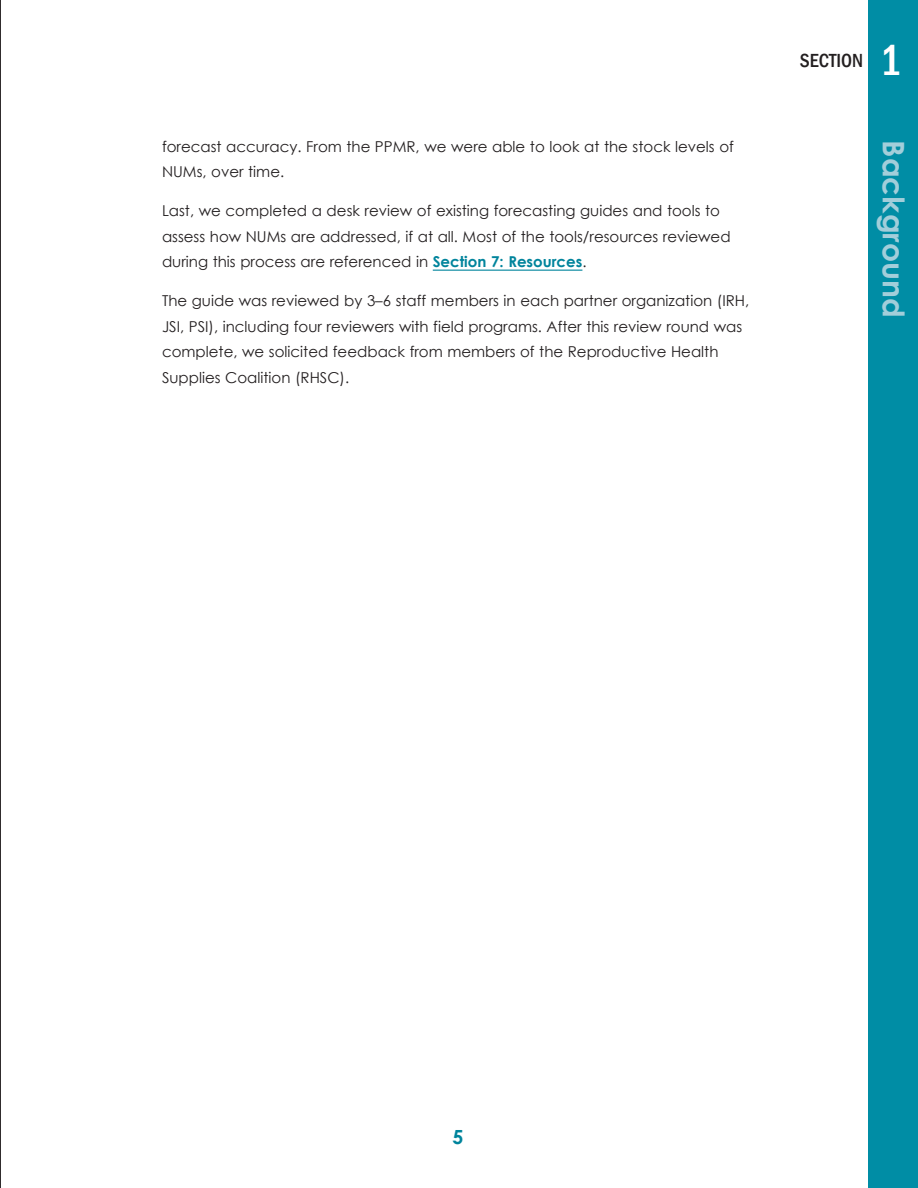
<style>
.page{position:relative;width:918px;height:1188px;background:#fff}
.page>*{position:absolute;margin:0;border:0;box-sizing:border-box;transform-origin:0 0}
.t1{font:500 condensed 45px "Franklin Gothic";color:#fff}
.t2{font:700 29.85px "Century Gothic";color:#a2ceda}
.t3{font:500 condensed 19.5px "Franklin Gothic";color:#231f20}
.t4{font:700 19.5px "Century Gothic";color:#00849c}
.t5{font:15px/25.5px "Century Gothic";color:#231f20}
.s1{font-weight:700;color:#00849c}
</style>
<div class="page">
<div style="left:868px;top:0;width:50px;height:1188px;background:#008da5"></div>
<hr style="left:0;top:0;width:1px;height:1188px;background:#231f20">
<hr style="left:433px;top:270px;width:149px;height:1px;background:#00849c">
<p class="t5" style="left:162px;top:133px;width:573px">forecast accuracy. From the PPMR, we were able to look at the stock levels of<br>NU Ms, over time.</p>
<p class="t5" style="left:162px;top:198px;width:570px">Last, we completed a desk review of existing forecasting guides and tools to assess how NU Ms are addressed, if at all. Most of the tools/resources reviewed during this process are referenced in <span class="s1">Section 7: Resources</span>.</p>
<p class="t5" style="left:162px;top:288px;width:589px">The guide was reviewed by 3–6 staff members in each partner organization (IRH , JSI , PSI ), including four reviewers with field programs. After this review round was complete, we solicited feedback from members of the Reproductive H ealth Supplies Coalition (RHSC</p>
<p class="t5" style="left:340px;top:364px;width:11px">).</p>
<h3 class="t3" style="left:800px;top:48px;width:65px">SECTION</h3>
<h1 class="t1" style="left:879px;top:30px;width:24px">1</h1>
<h2 class="t2" style="left:916px;top:140px;width:179px;rotate:90deg">Background</h2>
<h3 class="t4" style="left:452px;top:1122px;width:12px">5</h3>
</div>
